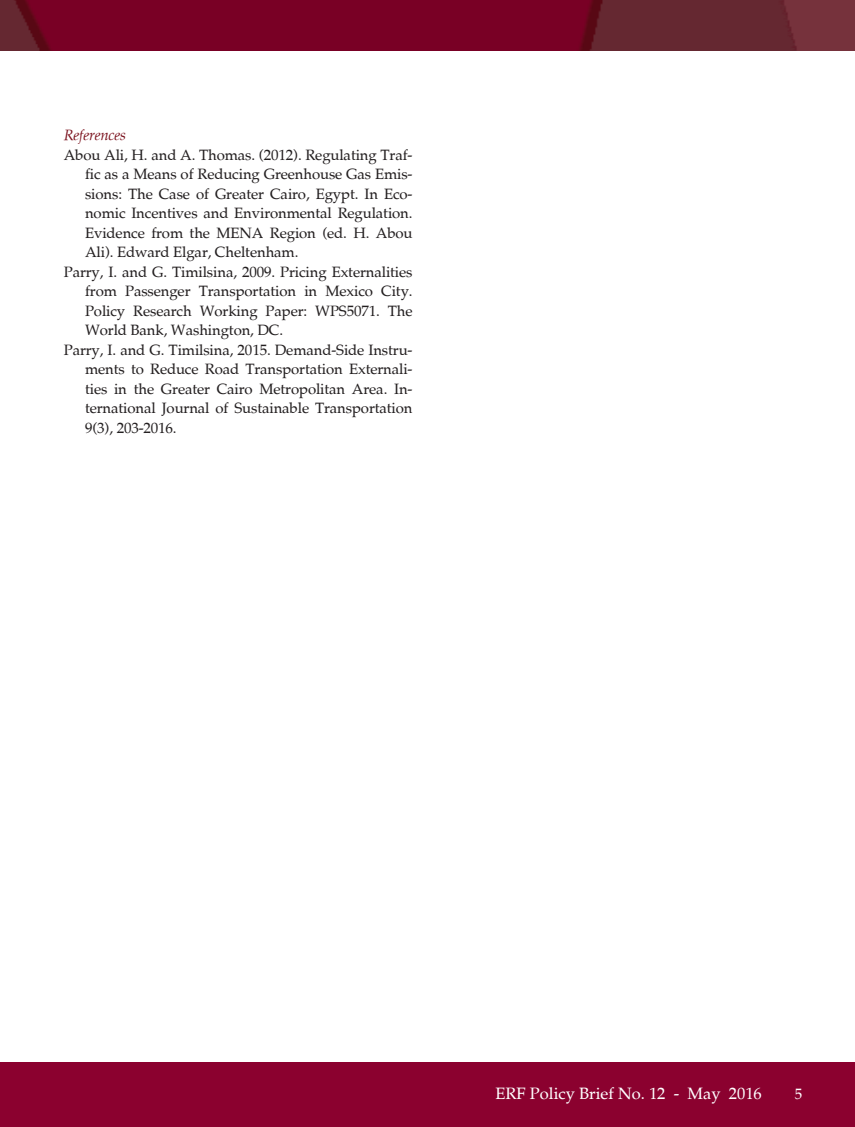
<style>
.page{position:relative;width:855px;height:1127px;background:#fff}
.page>*{position:absolute;margin:0;border:0;box-sizing:border-box;transform-origin:0 0}
.t1{font:16.5px "Palatia";color:#fff}
.references{font:15px/19.5px "Palatia";letter-spacing:-.01em;color:#231f20;text-align:justify}
.references-2{font:italic 15px "Palatia";letter-spacing:-.01em;color:#7b121e}
.t2{font:15px "Palatia";color:#fff}
</style>
<div class="page">
<img style="left:0;top:0;width:855px;height:50px">
<div style="left:0;top:1062px;width:855px;height:65px;background:#8b012f"></div>
<p class="references-2" style="left:64px;top:126px;width:64px">References</p>
<p class="references" style="left:85px;top:145px;width:329px;text-indent:-21px">Abou Ali, H. and A. Thomas. (2012). Regulating Traf&shy;fic as a Means of Reducing Greenhouse Gas Emis&shy;sions: The Case of Greater Cairo, Egypt. In Eco&shy;nomic Incentives and Environmental Regulation.<br>Evidence from the MENA Region (ed. H. Abou Ali). Edward Elgar, Cheltenham.</p>
<p class="references" style="left:85px;top:262px;width:329px;text-indent:-21px">Parry, I. and G. Timilsina, 2009. Pricing Externalities from Passenger Transportation in Mexico City.<br>Policy Research Working Paper: WPS5071. The World Bank, Washington, DC.</p>
<p class="references" style="left:85px;top:340px;width:329px;text-indent:-21px">Parry, I. and G. Timilsina, 2015. Demand-Side Instru&shy;ments to Reduce Road Transportation Externali&shy;ties in the Greater Cairo Metropolitan Area. In&shy;ternational Journal of Sustainable Transportation 9(3), 203-2016.</p>
<p class="t1" style="left:495px;top:1083px;width:268px">ERF Policy Brief No. 12 - May 2016</p>
<p class="t2" style="left:794px;top:1085px;width:9px">5</p>
</div>
